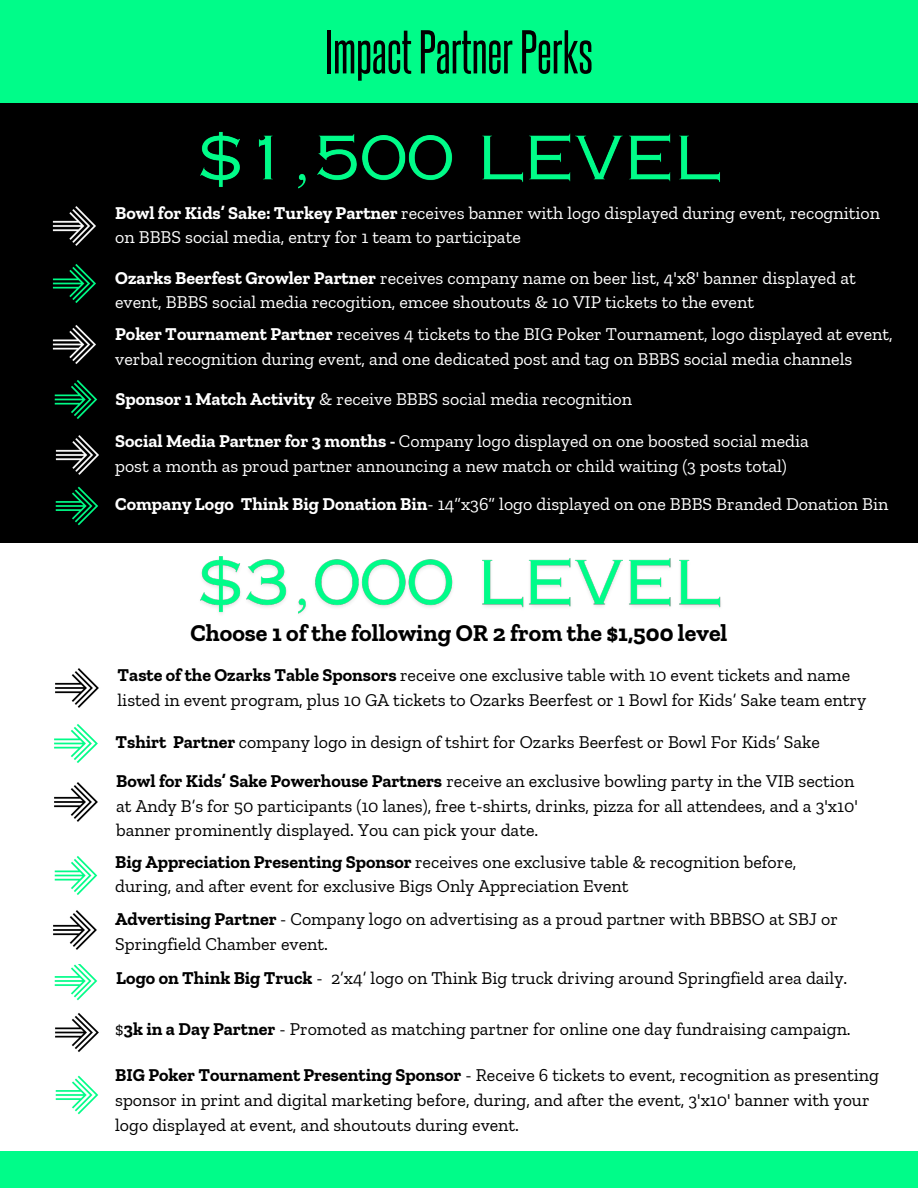
<style>
.page{position:relative;width:918px;height:1188px;background:#fff}
.page>*{position:absolute;margin:0;border:0;box-sizing:border-box;transform-origin:0 0}
.t1{font:52.5px "Aka Acid Steelfish";color:#000}
.t2{font:700 24px "Zilla Slab";color:#000}
.t3{font:18px/24.8px "Zilla Slab";color:#000}
.t4{font:18px/24.8px "Zilla Slab";color:#fff}
.s1{font-weight:700}
</style>
<div class="page">
<div style="left:0;top:1151px;width:918px;height:37px;background:#00fc89"></div>
<div style="left:0;top:83px;width:918px;height:459px;background:#000"></div>
<div style="left:0;top:0;width:918px;height:103px;background:#00fc89"></div>
<img style="left:55px;top:488px;width:43px;height:38px">
<img style="left:54px;top:380px;width:44px;height:39px">
<img style="left:52px;top:264px;width:44px;height:39px">
<img style="left:54px;top:964px;width:43px;height:37px">
<img style="left:54px;top:856px;width:44px;height:39px">
<img style="left:55px;top:1075px;width:43px;height:40px">
<img style="left:54px;top:724px;width:44px;height:39px">
<img style="left:55px;top:668px;width:44px;height:40px">
<img style="left:55px;top:1013px;width:44px;height:39px">
<img style="left:54px;top:782px;width:44px;height:40px">
<img style="left:53px;top:910px;width:44px;height:40px">
<img style="left:200px;top:131px;width:520px;height:58px">
<img style="left:200px;top:556px;width:521px;height:58px">
<img style="left:52px;top:206px;width:44px;height:40px">
<img style="left:52px;top:325px;width:44px;height:39px">
<img style="left:55px;top:435px;width:44px;height:53px">
<p class="t1" style="left:325px;top:34px;width:270px">ImpactPartnerPerks</p>
<p class="t4" style="left:115px;top:200px;width:766px"><span class="s1">Bowl for Kids’ Sake: Turkey Partner</span> receives banner with logo displayed during event, recognition on BBBS social media, entry for 1 team to participate</p>
<h2 class="t4" style="left:115px;top:265px;width:742px"><span class="s1">Ozarks Beerfest Growler Partner</span> receives company name on beer list, 4'x8' banner displayed at event, BBBS social media recogition, emcee shoutouts &amp; 10 VIP tickets to the event</h2>
<p class="t4" style="left:115px;top:322px;width:779px"><span class="s1">Poker Tournament Partner</span> receives 4 tickets to the BIG Poker Tournament, logo displayed at event, verbal recognition during event, and one dedicated post and tag on BBBS social media channels</p>
<p class="t4" style="left:115px;top:387px;width:518px"><span class="s1">Sponsor 1 Match Activity</span> &amp; receive BBBS social media recognition</p>
<p class="t4" style="left:115px;top:429px;width:695px"><span class="s1">Social Media Partner for 3 months -</span> Company logo displayed on one boosted social media post a month as proud partner announcing a new match or child waiting (3 posts total)</p>
<p class="t4" style="left:115px;top:492px;width:775px"><span class="s1">Company Logo Think Big Donation Bin</span>- 14”x36” logo displayed on one BBBS Branded Donation Bin</p>
<p class="t2" style="left:190px;top:618px;width:538px">Choose 1 of the following OR 2 from the $1,500 level</p>
<p class="t3" style="left:118px;top:662px;width:750px"><span class="s1">Taste of the Ozarks Table Sponsors</span> receive one exclusive table with 10 event tickets and name listed in event program, plus 10 GA tickets to Ozarks Beerfest or 1 Bowl for Kids’ Sake team entry</p>
<h3 class="t3" style="left:115px;top:729px;width:706px"><span class="s1">Tshirt Partner</span> company logo in design of tshirt for Ozarks Beerfest or Bowl For Kids’ Sake</h3>
<p class="t3" style="left:116px;top:768px;width:743px"><span class="s1">Bowl for Kids’ Sake Powerhouse Partners</span> receive an exclusive bowling party in the VIB section at Andy B’s for 50 participants (10 lanes), free t-shirts, drinks, pizza for all attendees, and a 3'x10' banner prominently displayed. You can pick your date.</p>
<p class="t3" style="left:115px;top:849px;width:683px"><span class="s1">Big Appreciation Presenting Sponsor</span> receives one exclusive table &amp; recognition before, during, and after event for exclusive Bigs Only Appreciation Event</p>
<p class="t3" style="left:115px;top:906px;width:724px"><span class="s1">Advertising Partner</span> - Company logo on advertising as a proud partner with BBBSO at SBJ or<br>Springfield Chamber event.</p>
<p class="t3" style="left:116px;top:966px;width:733px"><span class="s1">Logo on Think Big Truck</span> - 2’x4’ logo on Think Big truck driving around Springfield area daily.</p>
<p class="t3" style="left:115px;top:1016px;width:737px">$<span class="s1">3k in a Day Partner</span> - Promoted as matching partner for online one day fundraising campaign.</p>
<p class="t3" style="left:115px;top:1063px;width:765px"><span class="s1">BIG Poker Tournament Presenting Sponsor</span> - Receive 6 tickets to event, recognition as presenting sponsor in print and digital marketing before, during, and after the event, 3'x10' banner with your logo displayed at event, and shoutouts during event.</p>
</div>
